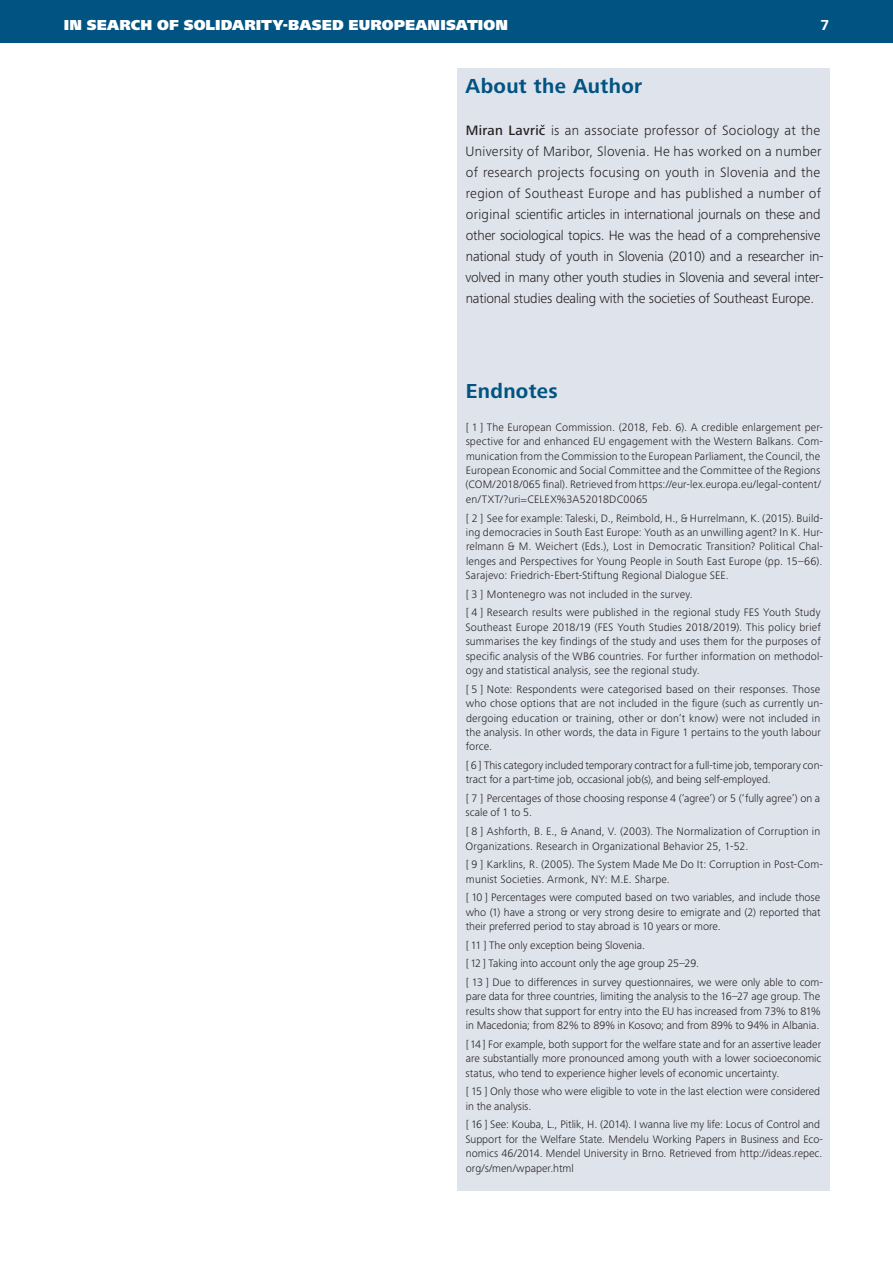
<style>
.page{position:relative;width:893px;height:1263px;background:#fff}
.page>*{position:absolute;margin:0;border:0;box-sizing:border-box;transform-origin:0 0}
.t1{font:700 21px "Frutiger Next Pro";letter-spacing:.015em;color:#015382}
.t2{font:900 15px "Frutiger Next Pro";letter-spacing:.01em;color:#fff}
.t3{font:700 15px "Frutiger Next Pro";color:#fff}
.t4{font:300 14.1px/21px "Frutiger Next Pro";letter-spacing:-.015em;color:#231f20}
.t5{font:300 11.25px/14.4px "Frutiger Next Pro";letter-spacing:.01em;color:#231f20}
.s1{font-weight:500}
</style>
<div class="page">
<div style="left:0;top:0;width:893px;height:43px;background:#015382"></div>
<div style="left:457px;top:68px;width:372px;height:1122px;background:#dfe3ec"></div>
<h2 class="t2" style="left:64px;top:17px;width:446px">IN SEARCH OF SOLIDARITY-BASED EUROPEANISATION</h2>
<h2 class="t3" style="left:820px;top:17px;width:10px">7</h2>
<h1 class="t1" style="left:465px;top:74px;width:178px">About the Author</h1>
<p class="t4" style="left:465px;top:120px;width:360px"><span class="s1">Miran Lavrič</span> is an associate professor of Sociology at the University of Maribor, Slovenia. He has worked on a number of research projects focusing on youth in Slovenia and the region of Southeast Europe and has published a number of original scientific articles in international journals on these and other sociological topics. He was the head of a comprehensive national study of youth in Slovenia (2010) and a researcher in&shy;volved in many other youth studies in Slovenia and several inter&shy;national studies dealing with the societies of Southeast Europe.</p>
<h1 class="t1" style="left:466px;top:379px;width:93px">Endnotes</h1>
<p class="t5" style="left:466px;top:420px;width:359px">[ 1 ] The European Commission. (2018, Feb. 6). A credible enlargement per&shy;spective for and enhanced EU engagement with the Western Balkans. Com&shy;munication from the Commission to the European Parliament, the Council, the European Economic and Social Committee and the Committee of the Regions (COM/2018/065 final). Retrieved from https://eur-lex.europa.eu/legal-content/ en/TXT/?uri=CELEX%3A52018DC0065</p>
<p class="t5" style="left:465px;top:511px;width:359px;text-align:justify">[ 2 ] See for example: Taleski, D., Reimbold, H., &amp; Hurrelmann, K. (2015). Build&shy;ing democracies in South East Europe: Youth as an unwilling agent? In K. Hur&shy;relmann &amp; M. Weichert (Eds.), Lost in Democratic Transition? Political Chal&shy;lenges and Perspectives for Young People in South East Europe (pp. 15–66).<br>Sarajevo: Friedrich-Ebert-Stiftung Regional Dialogue SEE.</p>
<p class="t5" style="left:466px;top:585px;width:356px;line-height:18.6px">[ 3 ] Montenegro was not included in the survey.<br>[ 4 ] Research results were published in the regional study FES Youth Study</p>
<p class="t5" style="left:465px;top:620px;width:359px">Southeast Europe 2018/19 (FES Youth Studies 2018/2019). This policy brief summarises the key findings of the study and uses them for the purposes of specific analysis of the WB6 countries. For further information on methodol&shy;ogy and statistical analysis, see the regional study.</p>
<p class="t5" style="left:466px;top:682px;width:359px">[ 5 ] Note: Respondents were categorised based on their responses. Those who chose options that are not included in the figure (such as currently un&shy;dergoing education or training, other or don’t know) were not included in the analysis. In other words, the data in Figure 1 pertains to the youth labour force.</p>
<p class="t5" style="left:466px;top:758px;width:359px">[ 6 ] This category included temporary contract for a full-time job, temporary con&shy;tract for a part-time job, occasional job(s), and being self-employed.</p>
<p class="t5" style="left:466px;top:791px;width:356px">[ 7 ] Percentages of those choosing response 4 (‘agree’) or 5 (‘fully agree’) on a scale of 1 to 5.</p>
<p class="t5" style="left:466px;top:824px;width:356px">[ 8 ] Ashforth, B. E., &amp; Anand, V. (2003). The Normalization of Corruption in<br>Organizations. Research in Organizational Behavior 25, 1-52.</p>
<p class="t5" style="left:466px;top:857px;width:359px">[ 9 ] Karklins, R. (2005). The System Made Me Do It: Corruption in Post-Com&shy;munist Societies. Armonk, NY: M.E. Sharpe.</p>
<p class="t5" style="left:466px;top:890px;width:356px;text-align:justify">[ 10 ] Percentages were computed based on two variables, and include those who (1) have a strong or very strong desire to emigrate and (2) reported that their preferred period to stay abroad is 10 years or more.</p>
<p class="t5" style="left:466px;top:936px;width:359px;line-height:18.6px">[ 11 ] The only exception being Slovenia.<br>[ 12 ] Taking into account only the age group 25–29.<br>[ 13 ] Due to differences in survey questionnaires, we were only able to com-</p>
<p class="t5" style="left:466px;top:989px;width:356px;text-align:justify">pare data for three countries, limiting the analysis to the 16–27 age group. The results show that support for entry into the EU has increased from 73% to 81% in Macedonia; from 82% to 89% in Kosovo; and from 89% to 94% in Albania.</p>
<p class="t5" style="left:466px;top:1037px;width:357px;text-align:justify">[ 14 ] For example, both support for the welfare state and for an assertive leader are substantially more pronounced among youth with a lower socioeconomic status, who tend to experience higher levels of economic uncertainty.</p>
<p class="t5" style="left:466px;top:1084px;width:356px">[ 15 ] Only those who were eligible to vote in the last election were considered in the analysis.</p>
<p class="t5" style="left:465px;top:1117px;width:359px">[ 16 ] See: Kouba, L., Pitlik, H. (2014). I wanna live my life: Locus of Control and Support for the Welfare State. Mendelu Working Papers in Business and Eco&shy;nomics 46/2014. Mendel University in Brno. Retrieved from http://ideas.repec. org/s/men/wpaper.html</p>
</div>
